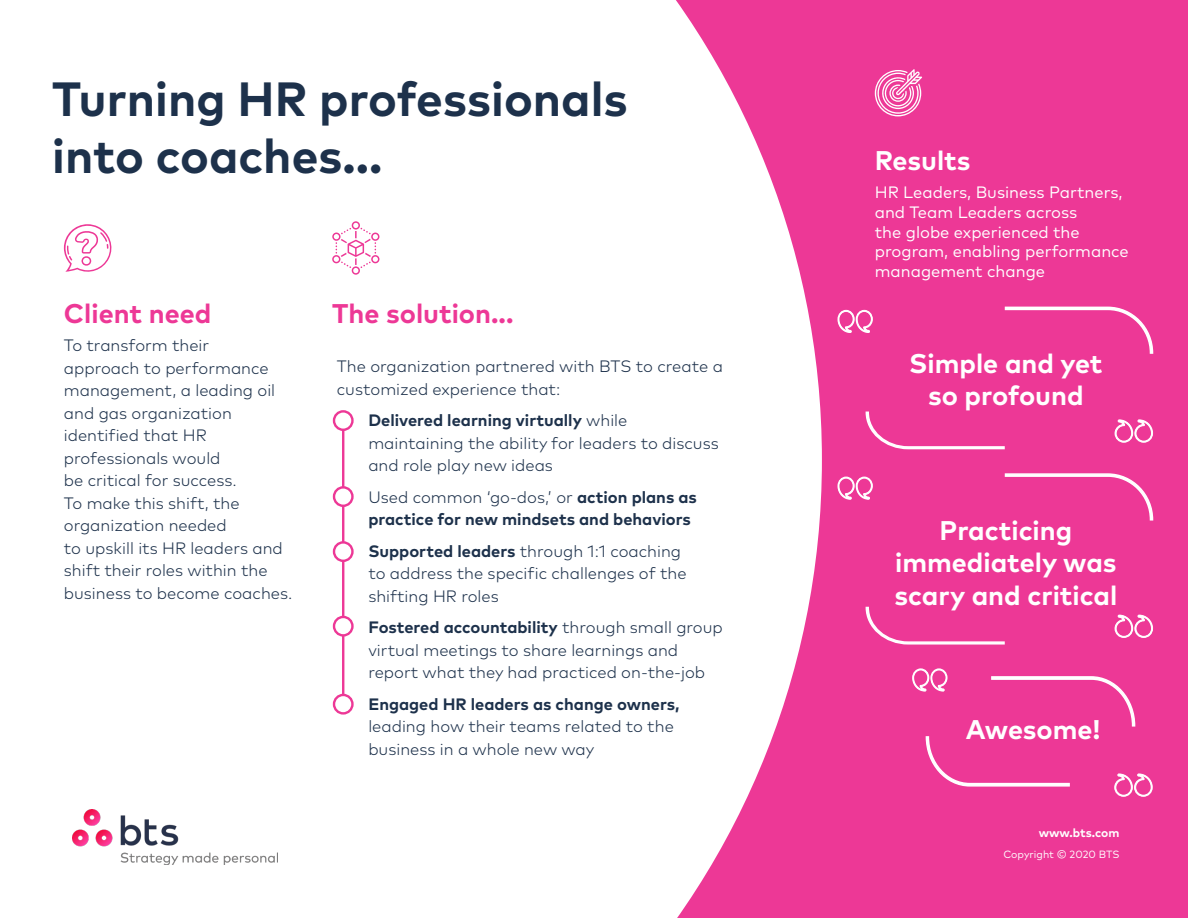
<style>
.page{position:relative;width:1188px;height:918px;background:#fff}
.page>*{position:absolute;margin:0;border:0;box-sizing:border-box;transform-origin:0 0}
.t1{font:700 48px/57.6px "Mark OT";color:#1d314b}
.Talking_bubble{font:700 27px/32.4px "Mark OT";color:#fff;text-align:center}
.H2_Magenta{font:700 27px "Mark OT";color:#ed3896}
.H1__white{font:700 27px "Mark OT";color:#fff}
.MP_indented{font:300 16.5px/22.5px "Mark OT";color:#1d314b}
.MP{font:300 16.5px/22.5px "Mark OT";color:#1d314b}
.White_Call_Out{font:16.5px/19.8px "Mark OT";color:#fff}
.MP_indented-2{font:700 16.5px/22.5px "Mark OT";color:#1d314b}
.t2{font:700 12px "Mark OT";color:#fff}
.t3{font:10.5px "Mark OT";color:#fff}
.s1{font-weight:700}
.s2{font-weight:300}
</style>
<div class="page">
<div style="left:549px;top:0;width:639px;height:918px;background:#ed3896"></div>
<svg style="left:662px;top:0;width:160px;height:918px;fill:#fff"></svg>
<div style="left:400px;top:0;width:262px;height:918px;background:#fff"></div>
<img style="left:72px;top:809px;width:205px;height:56px">
<svg style="left:874px;top:69px;width:48px;height:48px"></svg>
<hr style="left:342px;top:421px;width:2px;height:283px;background:#ed3896">
<svg style="left:332px;top:221px;width:47px;height:54px"></svg>
<svg style="left:334px;top:411px;width:18px;height:19px"></svg>
<div style="left:333px;top:410px;width:21px;height:21px;border:2px solid #ed3896;border-radius:50%"></div>
<svg style="left:334px;top:487px;width:18px;height:19px"></svg>
<div style="left:333px;top:486px;width:21px;height:21px;border:2px solid #ed3896;border-radius:50%"></div>
<svg style="left:334px;top:542px;width:18px;height:19px"></svg>
<div style="left:333px;top:541px;width:21px;height:21px;border:2px solid #ed3896;border-radius:50%"></div>
<svg style="left:334px;top:695px;width:18px;height:18px"></svg>
<div style="left:333px;top:694px;width:21px;height:21px;border:2px solid #ed3896;border-radius:50%"></div>
<svg style="left:334px;top:617px;width:18px;height:18px"></svg>
<div style="left:333px;top:616px;width:21px;height:21px;border:2px solid #ed3896;border-radius:50%"></div>
<svg style="left:63px;top:224px;width:49px;height:48px"></svg>
<svg style="left:912px;top:668px;width:36px;height:24px"></svg>
<svg style="left:925px;top:736px;width:145px;height:51px"></svg>
<svg style="left:991px;top:676px;width:145px;height:51px"></svg>
<svg style="left:1114px;top:773px;width:39px;height:24px"></svg>
<svg style="left:1004px;top:306px;width:150px;height:48px"></svg>
<svg style="left:865px;top:411px;width:140px;height:39px"></svg>
<svg style="left:837px;top:310px;width:36px;height:23px"></svg>
<svg style="left:1114px;top:419px;width:39px;height:24px"></svg>
<svg style="left:1004px;top:473px;width:150px;height:48px"></svg>
<svg style="left:837px;top:476px;width:36px;height:24px"></svg>
<svg style="left:865px;top:606px;width:140px;height:39px"></svg>
<svg style="left:1114px;top:614px;width:39px;height:24px"></svg>
<h1 class="t1" style="left:52px;top:69px;width:577px">Turning HR professionals into coaches...</h1>
<p class="H2_Magenta" style="left:64px;top:296px;width:149px">Client need</p>
<p class="MP" style="left:64px;top:334px;width:230px">To transform their<br>approach to performance management, a leading oil and gas organization identified that HR professionals would<br>be critical for success.<br>To make this shift, the organization needed<br>to upskill its HR leaders and shift their roles within the business to become coaches.</p>
<p class="H2_Magenta" style="left:332px;top:296px;width:183px">The solution...</p>
<p class="MP" style="left:337px;top:355px;width:388px">The organization partnered with BTS to create a customized experience that:</p>
<p class="MP_indented" style="left:368px;top:409px;width:352px"><span class="s1">Delivered learning virtually</span> while maintaining the ability for leaders to discuss and role play new ideas</p>
<p class="MP_indented-2" style="left:368px;top:485px;width:330px"><span class="s2">Used common ‘go-dos,’ or</span> action plans as practice for new mindsets and behaviors</p>
<p class="MP_indented" style="left:368px;top:540px;width:320px"><span class="s1">Supported leaders</span> through 1:1 coaching to address the specific challenges of the shifting HR roles</p>
<p class="MP_indented" style="left:368px;top:616px;width:356px"><span class="s1">Fostered accountability</span> through small group virtual meetings to share learnings and report what they had practiced on-the-job</p>
<p class="MP_indented" style="left:368px;top:693px;width:313px"><span class="s1">Engaged HR leaders as change owners, </span>leading how their teams related to the business in a whole new way</p>
<p class="H1__white" style="left:875px;top:143px;width:97px">Results</p>
<p class="White_Call_Out" style="left:875px;top:182px;width:256px">HR Leaders, Business Partners, and Team Leaders across<br>the globe experienced the program, enabling performance management change</p>
<p class="Talking_bubble" style="left:909px;top:347px;width:195px">Simple and yet so profound</p>
<p class="Talking_bubble" style="left:894px;top:513px;width:224px">Practicing immediately was scary and critical</p>
<p class="Talking_bubble" style="left:966px;top:713px;width:136px">Awesome!</p>
<p class="t2" style="left:1039px;top:825px;width:82px">www.bts.com</p>
<p class="t3" style="left:1003px;top:847px;width:118px">Copyright © 2020 BTS</p>
</div>
